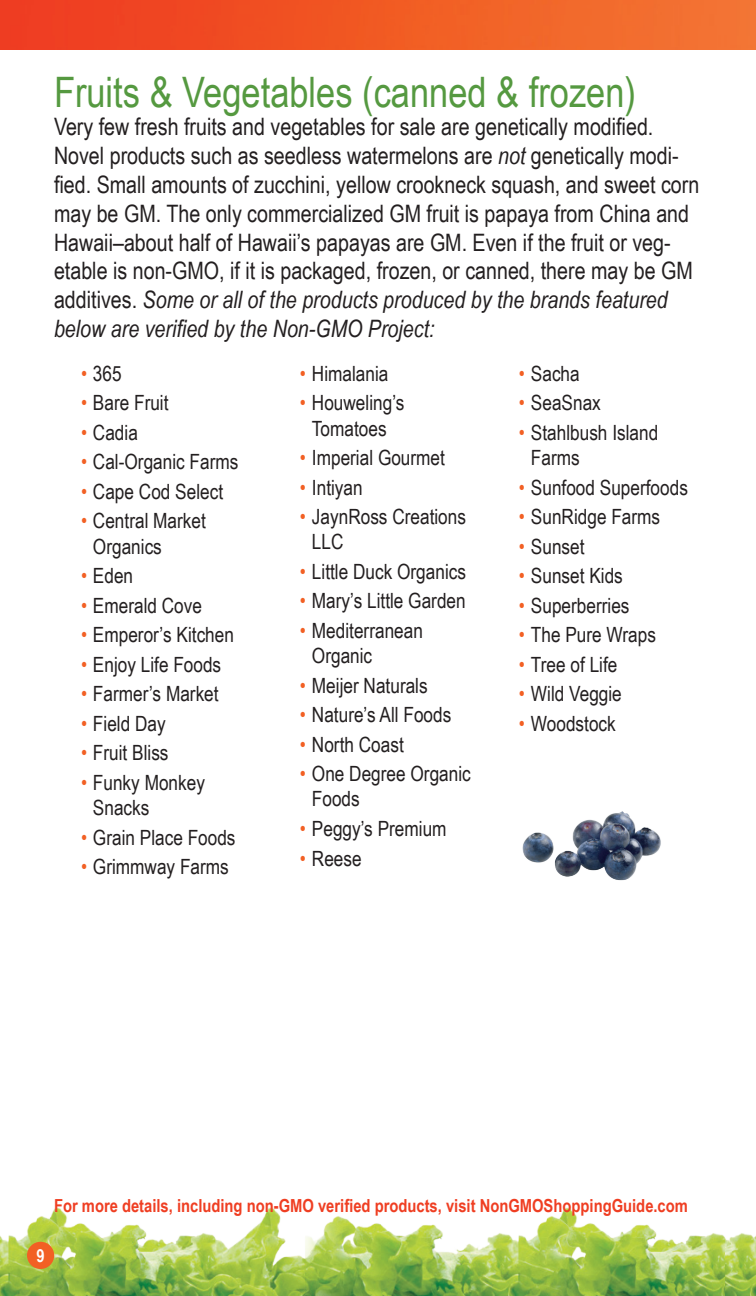
<style>
.page{position:relative;width:756px;height:1296px;background:#fff}
.page>*{position:absolute;margin:0;border:0;box-sizing:border-box;transform-origin:0 0}
.t1{font:42px "Arial Narrow";color:#559940}
.t2{font:24px/28.8px "Arial Narrow";color:#231f20}
.t3{font:21px/25.2px "Arial Narrow";color:#231f20}
.t4{font:700 18px "Arial Narrow";color:#ef3e22}
.t5{font:700 18px "Arial Narrow";color:#fff}
.s1{font-style:italic}
.s2{color:#f26024}
</style>
<div class="page">
<img style="left:0;top:1207px;width:725px;height:89px">
<img style="left:725px;top:1233px;width:31px;height:63px">
<img style="left:0;top:0;width:756px;height:49px">
<div style="left:27px;top:1242px;width:27px;height:27px;background:#f26024;border-radius:50%"></div>
<img style="left:522px;top:811px;width:139px;height:70px">
<h1 class="t1" style="left:54px;top:61px;width:583px">Fruits &amp; Vegetables (canned &amp; frozen)</h1>
<p class="t2" style="left:54px;top:112px;width:647px">Very few fresh fruits and vegetables for sale are genetically modified.<br>Novel products such as seedless watermelons are <span class="s1">not</span> genetically modi&shy;fied. Small amounts of zucchini, yellow crookneck squash, and sweet corn may be GM. The only commercialized GM fruit is papaya from China and Hawaii–about half of Hawaii’s papayas are GM. Even if the fruit or veg&shy;etable is non-GMO, if it is packaged, frozen, or canned, there may be GM additives. <span class="s1">Some or all of the products produced by the brands featured below are verified by the Non-GMO Project:</span></p>
<p class="t3" style="left:81px;top:360px;width:42px"><span class="s2">•</span> 365</p>
<p class="t3" style="left:81px;top:390px;width:89px"><span class="s2">•</span> Bare Fruit</p>
<p class="t3" style="left:81px;top:419px;width:58px"><span class="s2">•</span> Cadia</p>
<p class="t3" style="left:81px;top:449px;width:159px"><span class="s2">•</span> Cal-Organic Farms</p>
<p class="t3" style="left:81px;top:478px;width:144px"><span class="s2">•</span> Cape Cod Select</p>
<p class="t3" style="left:93px;top:508px;width:114px;text-indent:-12px"><span class="s2">•</span> Central Market<br>Organics</p>
<p class="t3" style="left:81px;top:562px;width:54px"><span class="s2">•</span> Eden</p>
<p class="t3" style="left:81px;top:592px;width:123px"><span class="s2">•</span> Emerald Cove</p>
<p class="t3" style="left:81px;top:621px;width:155px"><span class="s2">•</span> Emperor’s Kitchen</p>
<p class="t3" style="left:81px;top:651px;width:142px"><span class="s2">•</span> Enjoy Life Foods</p>
<p class="t3" style="left:81px;top:680px;width:139px"><span class="s2">•</span> Farmer’s Market</p>
<p class="t3" style="left:81px;top:710px;width:86px"><span class="s2">•</span> Field Day</p>
<p class="t3" style="left:81px;top:740px;width:89px"><span class="s2">•</span> Fruit Bliss</p>
<p class="t3" style="left:93px;top:769px;width:113px;text-indent:-12px"><span class="s2">•</span> Funky Monkey<br>Snacks</p>
<p class="t3" style="left:81px;top:824px;width:156px"><span class="s2">•</span> Grain Place Foods</p>
<p class="t3" style="left:81px;top:853px;width:149px"><span class="s2">•</span> Grimmway Farms</p>
<p class="t3" style="left:300px;top:360px;width:90px"><span class="s2">•</span> Himalania</p>
<p class="t3" style="left:300px;top:390px;width:106px;text-align:center"><span class="s2">•</span> Houweling’s<br>Tomatoes</p>
<p class="t3" style="left:300px;top:444px;width:147px"><span class="s2">•</span> Imperial Gourmet</p>
<p class="t3" style="left:300px;top:474px;width:64px"><span class="s2">•</span> Intiyan</p>
<p class="t3" style="left:312px;top:503px;width:156px;text-indent:-12px"><span class="s2">•</span> JaynRoss Creations<br>LLC</p>
<p class="t3" style="left:300px;top:558px;width:168px"><span class="s2">•</span> Little Duck Organics</p>
<p class="t3" style="left:300px;top:588px;width:167px"><span class="s2">•</span> Mary’s Little Garden</p>
<p class="t3" style="left:312px;top:617px;width:113px;text-indent:-12px"><span class="s2">•</span> Mediterranean<br>Organic</p>
<p class="t3" style="left:300px;top:672px;width:129px"><span class="s2">•</span> Meijer Naturals</p>
<p class="t3" style="left:300px;top:701px;width:153px"><span class="s2">•</span> Nature’s All Foods</p>
<p class="t3" style="left:300px;top:731px;width:105px"><span class="s2">•</span> North Coast</p>
<p class="t3" style="left:312px;top:760px;width:160px;text-indent:-12px"><span class="s2">•</span> One Degree Organic<br>Foods</p>
<p class="t3" style="left:300px;top:815px;width:148px"><span class="s2">•</span> Peggy’s Premium</p>
<p class="t3" style="left:300px;top:845px;width:63px"><span class="s2">•</span> Reese</p>
<p class="t3" style="left:519px;top:360px;width:62px"><span class="s2">•</span> Sacha</p>
<p class="t3" style="left:519px;top:390px;width:83px"><span class="s2">•</span> SeaSnax</p>
<p class="t3" style="left:531px;top:419px;width:129px;text-indent:-12px"><span class="s2">•</span> Stahlbush Island<br>Farms</p>
<p class="t3" style="left:519px;top:474px;width:171px"><span class="s2">•</span> Sunfood Superfoods</p>
<p class="t3" style="left:519px;top:503px;width:143px"><span class="s2">•</span> SunRidge Farms</p>
<p class="t3" style="left:519px;top:533px;width:67px"><span class="s2">•</span> Sunset</p>
<p class="t3" style="left:519px;top:563px;width:105px"><span class="s2">•</span> Sunset Kids</p>
<p class="t3" style="left:519px;top:592px;width:112px"><span class="s2">•</span> Superberries</p>
<p class="t3" style="left:519px;top:622px;width:139px"><span class="s2">•</span> The Pure Wraps</p>
<p class="t3" style="left:519px;top:651px;width:100px"><span class="s2">•</span> Tree of Life</p>
<p class="t3" style="left:519px;top:681px;width:104px"><span class="s2">•</span> Wild Veggie</p>
<p class="t3" style="left:519px;top:710px;width:98px"><span class="s2">•</span> Woodstock</p>
<p class="t4" style="left:54px;top:1192px;width:635px">For more details, including non-GMO verified products, visit NonGMOShoppingGuide.com</p>
<p class="t5" style="left:36px;top:1242px;width:10px">9</p>
</div>
